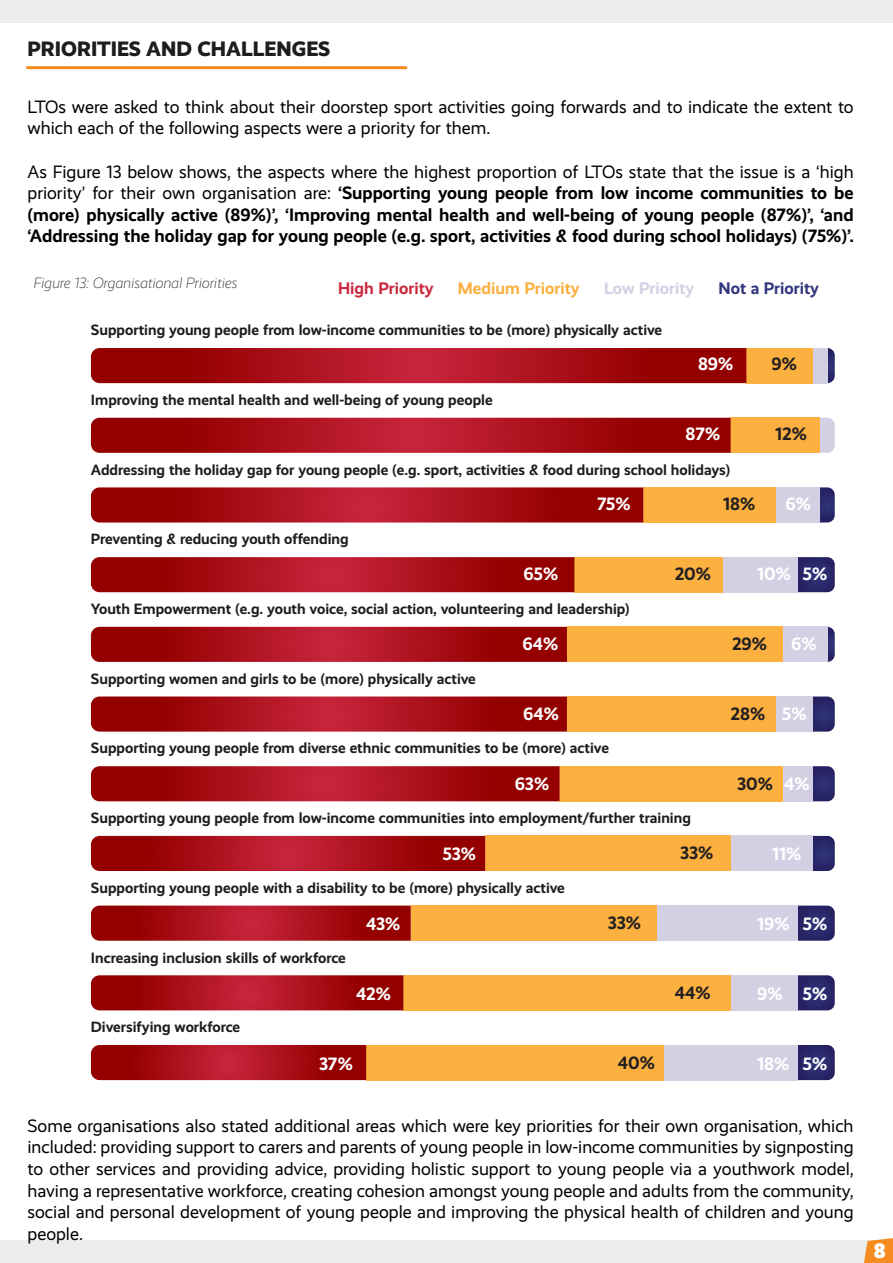
<style>
.page{position:relative;width:893px;height:1263px;background:#fff}
.page>*{position:absolute;margin:0;border:0;box-sizing:border-box;transform-origin:0 0}
.t1{font:800 21px "Realist";color:#1d1d1b}
.t2{font:900 21px "Realist";color:#fff}
.t3{font:18px/21.6px "Realist";color:#000;text-align:justify}
.t4{font:700 18px/21.6px "Realist";color:#000;text-align:justify}
.t5{font:700 18px "Realist";letter-spacing:-.005em;color:#fff}
.t6{font:700 18px "Realist";letter-spacing:-.005em;color:#231f20}
.t7{font:700 16.8px "Realist";color:#fbb040}
.t8{font:700 16.8px "Realist";color:#ca283e}
.t9{font:700 16.8px "Realist";color:#30367c}
.t10{font:700 16.8px "Realist";color:#d3d0e4}
.t11{font:700 15px "Realist";color:#1d1d1b}
.t12{font:italic 300 15px "Realist";color:#1d1d1b}
.s1{font-weight:400}
.s2{color:#fff}
</style>
<div class="page">
<div style="left:0;top:0;width:893px;height:23px;background:#ececec"></div>
<div style="left:0;top:1241px;width:893px;height:22px;background:#ececec"></div>
<svg style="left:864px;top:1238px;width:29px;height:25px"></svg>
<hr style="left:28px;top:66px;width:378px;height:3px;background:#f68b1f">
<svg style="left:827px;top:348px;width:8px;height:35px"></svg>
<div style="left:813px;top:348px;width:14px;height:35px;background:#d3d0e4"></div>
<div style="left:746px;top:348px;width:67px;height:35px;background:#fbb040"></div>
<svg style="left:91px;top:348px;width:655px;height:35px;background:#a60e16"></svg>
<svg style="left:820px;top:418px;width:15px;height:35px"></svg>
<div style="left:731px;top:418px;width:89px;height:35px;background:#fbb040"></div>
<svg style="left:91px;top:418px;width:640px;height:35px;background:#a70f17"></svg>
<svg style="left:820px;top:487px;width:15px;height:35px"></svg>
<div style="left:776px;top:487px;width:44px;height:35px;background:#d3d0e4"></div>
<div style="left:643px;top:487px;width:133px;height:35px;background:#fbb040"></div>
<svg style="left:91px;top:487px;width:552px;height:35px;background:#a71119"></svg>
<svg style="left:827px;top:627px;width:8px;height:35px"></svg>
<div style="left:783px;top:627px;width:44px;height:35px;background:#d3d0e4"></div>
<div style="left:567px;top:627px;width:216px;height:35px;background:#fbb040"></div>
<svg style="left:91px;top:627px;width:476px;height:35px;background:#a60e17"></svg>
<svg style="left:812px;top:696px;width:23px;height:36px"></svg>
<div style="left:775px;top:696px;width:37px;height:36px;background:#d3d0e4"></div>
<div style="left:567px;top:696px;width:208px;height:36px;background:#fbb040"></div>
<svg style="left:91px;top:696px;width:476px;height:36px;background:#a8141c"></svg>
<svg style="left:812px;top:766px;width:23px;height:35px"></svg>
<div style="left:783px;top:766px;width:29px;height:35px;background:#d3d0e4"></div>
<div style="left:559px;top:766px;width:224px;height:35px;background:#fbb040"></div>
<svg style="left:91px;top:766px;width:468px;height:35px;background:#a70f18"></svg>
<svg style="left:812px;top:836px;width:23px;height:35px"></svg>
<div style="left:731px;top:836px;width:81px;height:35px;background:#d3d0e4"></div>
<div style="left:485px;top:836px;width:246px;height:35px;background:#fbb040"></div>
<svg style="left:91px;top:836px;width:394px;height:35px;background:#a60d16"></svg>
<svg style="left:797px;top:557px;width:38px;height:35px"></svg>
<div style="left:723px;top:557px;width:74px;height:35px;background:#d3d0e4"></div>
<div style="left:574px;top:557px;width:149px;height:35px;background:#fbb040"></div>
<svg style="left:91px;top:557px;width:483px;height:35px;background:#a60e17"></svg>
<svg style="left:797px;top:905px;width:38px;height:36px"></svg>
<div style="left:656px;top:905px;width:141px;height:36px;background:#d3d0e4"></div>
<div style="left:411px;top:905px;width:245px;height:36px;background:#fbb040"></div>
<svg style="left:91px;top:905px;width:320px;height:36px;background:#a8141c"></svg>
<svg style="left:797px;top:975px;width:38px;height:35px"></svg>
<div style="left:731px;top:975px;width:66px;height:35px;background:#d3d0e4"></div>
<div style="left:403px;top:975px;width:328px;height:35px;background:#fbb040"></div>
<svg style="left:91px;top:975px;width:312px;height:35px;background:#a71018"></svg>
<svg style="left:797px;top:1045px;width:38px;height:35px"></svg>
<div style="left:664px;top:1045px;width:133px;height:35px;background:#d3d0e4"></div>
<div style="left:366px;top:1045px;width:298px;height:35px;background:#fbb040"></div>
<svg style="left:91px;top:1045px;width:275px;height:35px;background:#a60e16"></svg>
<h1 class="t1" style="left:28px;top:37px;width:304px">PRIORITIES AND CHALLENGES</h1>
<p class="t3" style="left:28px;top:96px;width:828px">LTOs were asked to think about their doorstep sport activities going forwards and to indicate the extent to which each of the following aspects were a priority for them.</p>
<p class="t4" style="left:28px;top:161px;width:828px"><span class="s1">As Figure 13 below shows, the aspects where the highest proportion of LTOs state that the issue is a ‘high priority’ for their own organisation are:</span> ‘Supporting young people from low income communities to be (more) physically active (89%)’, ‘Improving mental health and well-being of young people (87%)’, ‘and ‘Addressing the holiday gap for young people (e.g. sport, activities &amp; food during school holidays) (75%)’.</p>
<p class="t12" style="left:33px;top:274px;width:206px">Figure 13: Organisational Priorities</p>
<p class="t8" style="left:338px;top:279px;width:97px">High Priority</p>
<p class="t7" style="left:458px;top:279px;width:123px">Medium Priority</p>
<p class="t10" style="left:604px;top:279px;width:92px">Low Priority</p>
<p class="t9" style="left:719px;top:279px;width:102px">Not a Priority</p>
<p class="t11" style="left:91px;top:321px;width:573px">Supporting young people from low-income communities to be (more) physically active</p>
<p class="t11" style="left:91px;top:391px;width:403px">Improving the mental health and well-being of young people</p>
<p class="t5" style="left:698px;top:354px;width:37px">89%</p>
<p class="t6" style="left:771px;top:354px;width:27px">9%</p>
<p class="t5" style="left:686px;top:424px;width:36px">87%</p>
<p class="t6" style="left:775px;top:424px;width:33px">12%</p>
<p class="t11" style="left:91px;top:461px;width:641px">Addressing the holiday gap for young people (e.g. sport, activities &amp; food during school holidays)</p>
<p class="t11" style="left:91px;top:530px;width:259px">Preventing &amp; reducing youth offending</p>
<p class="t5" style="left:597px;top:493px;width:35px">75%</p>
<p class="t6" style="left:723px;top:493px;width:34px">18%</p>
<p class="t5" style="left:785px;top:493px;width:27px">6%</p>
<p class="t5" style="left:523px;top:563px;width:36px">65%</p>
<p class="t6" style="left:675px;top:563px;width:38px">20%</p>
<p class="t5" style="left:757px;top:563px;width:71px">10% 5%</p>
<p class="t11" style="left:91px;top:600px;width:540px">Youth Empowerment (e.g. youth voice, social action, volunteering and leadership)</p>
<p class="t11" style="left:91px;top:670px;width:387px">Supporting women and girls to be (more) physically active</p>
<p class="t5" style="left:523px;top:633px;width:37px">64%</p>
<p class="t6" style="left:732px;top:633px;width:36px">29%</p>
<p class="t5" style="left:791px;top:633px;width:27px">6%</p>
<p class="t5" style="left:523px;top:703px;width:37px">64%</p>
<p class="t6" style="left:731px;top:703px;width:77px">28% <span class="s2">5%</span></p>
<p class="t11" style="left:91px;top:739px;width:520px">Supporting young people from diverse ethnic communities to be (more) active</p>
<p class="t5" style="left:515px;top:773px;width:36px">63%</p>
<p class="t6" style="left:737px;top:773px;width:74px">30% <span class="s2">4%</span></p>
<p class="t11" style="left:91px;top:809px;width:601px">Supporting young people from low-income communities into employment/further training</p>
<p class="t5" style="left:442px;top:843px;width:35px">53%</p>
<p class="t6" style="left:680px;top:843px;width:35px">33%</p>
<p class="t5" style="left:772px;top:843px;width:31px">11%</p>
<p class="t11" style="left:91px;top:879px;width:475px">Supporting young people with a disability to be (more) physically active</p>
<p class="t11" style="left:91px;top:948px;width:256px">Increasing inclusion skills of workforce</p>
<p class="t11" style="left:91px;top:1018px;width:151px">Diversifying workforce</p>
<p class="t5" style="left:366px;top:913px;width:36px">43%</p>
<p class="t6" style="left:608px;top:913px;width:35px">33%</p>
<p class="t5" style="left:757px;top:913px;width:71px">19% 5%</p>
<p class="t5" style="left:356px;top:983px;width:36px">42%</p>
<p class="t6" style="left:675px;top:982px;width:37px">44%</p>
<p class="t5" style="left:757px;top:983px;width:71px">9% 5%</p>
<p class="t5" style="left:319px;top:1053px;width:35px">37%</p>
<p class="t6" style="left:618px;top:1052px;width:38px">40%</p>
<p class="t5" style="left:757px;top:1053px;width:71px">18% 5%</p>
<p class="t3" style="left:28px;top:1115px;width:828px">Some organisations also stated additional areas which were key priorities for their own organisation, which included: providing support to carers and parents of young people in low-income communities by signposting to other services and providing advice, providing holistic support to young people via a youthwork model, having a representative workforce, creating cohesion amongst young people and adults from the community, social and personal development of young people and improving the physical health of children and young people.</p>
<h1 class="t2" style="left:874px;top:1238px;width:13px">8</h1>
</div>
